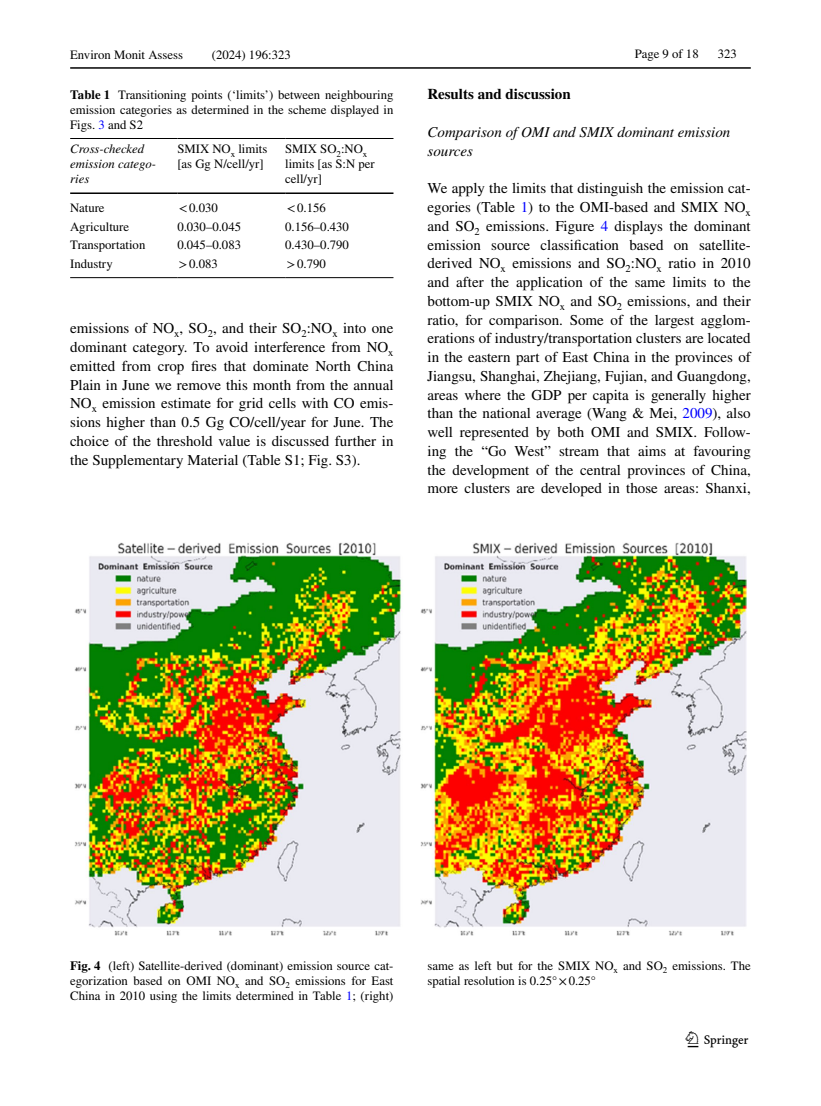
<style>
.page{position:relative;width:821px;height:1106px;background:#fff}
.page>*{position:absolute;margin:0;border:0;box-sizing:border-box;transform-origin:0 0}
.t1{font:22.5px "Springnew Regular 3";color:#000}
.t2{font:15px/18.8px "STIX";color:#000;text-align:justify}
.t3{font:italic 15px/18.8px "STIX";color:#000}
.t4{font:700 15px "STIX";color:#000}
.t5{font:12.75px/15px "STIX";color:#000}
.t6{font:italic 12.75px/15px "STIX";color:#000}
.s1{font-weight:700}
.s2{color:#00f}
</style>
<div class="page">
<hr style="left:70px;top:67px;width:680px;height:2px;background:#000">
<hr style="left:70px;top:138px;width:107px;height:1px;background:#000">
<hr style="left:70px;top:192px;width:107px;height:2px;background:#000">
<hr style="left:177px;top:138px;width:108px;height:1px;background:#000">
<hr style="left:177px;top:192px;width:108px;height:2px;background:#000">
<hr style="left:285px;top:138px;width:108px;height:1px;background:#000">
<hr style="left:285px;top:192px;width:108px;height:2px;background:#000">
<hr style="left:70px;top:277px;width:107px;height:1px;background:#000">
<hr style="left:177px;top:277px;width:108px;height:1px;background:#000">
<hr style="left:285px;top:277px;width:108px;height:1px;background:#000">
<img style="left:74px;top:543px;width:672px;height:392px">
<p class="t5" style="left:70px;top:48px;width:114px">Environ Monit Assess</p>
<p class="t5" style="left:212px;top:48px;width:80px">(2024) 196:323</p>
<p class="t5" style="left:70px;top:88px;width:325px;text-align:justify"><span class="s1">Table 1</span> Transitioning points (‘limits’) between neighbouring emission categories as determined in the scheme displayed in Figs. <span class="s2">3</span> and S2</p>
<p class="t6" style="left:70px;top:141px;width:87px">Cross-checked emission catego‑ ries</p>
<p class="t5" style="left:177px;top:142px;width:92px">SMIX NO<sub>x</sub> limits [as Gg N/cell/yr]</p>
<p class="t5" style="left:285px;top:142px;width:91px">SMIX SO<sub>2</sub>:NO<sub>x </sub>limits [as S:N per cell/yr]</p>
<p class="t5" style="left:70px;top:201px;width:36px">Nature</p>
<p class="t5" style="left:179px;top:201px;width:41px">&lt;0.030</p>
<p class="t5" style="left:287px;top:201px;width:41px">&lt;0.156</p>
<p class="t5" style="left:70px;top:220px;width:60px">Agriculture</p>
<p class="t5" style="left:177px;top:220px;width:65px">0.030–0.045</p>
<p class="t5" style="left:285px;top:220px;width:65px">0.156–0.430</p>
<p class="t5" style="left:70px;top:238px;width:77px">Transportation</p>
<p class="t5" style="left:177px;top:238px;width:65px">0.045–0.083</p>
<p class="t5" style="left:285px;top:238px;width:65px">0.430–0.790</p>
<p class="t5" style="left:70px;top:257px;width:44px">Industry</p>
<p class="t5" style="left:179px;top:257px;width:41px">&gt;0.083</p>
<p class="t5" style="left:287px;top:257px;width:41px">&gt;0.790</p>
<p class="t2" style="left:70px;top:320px;width:325px">emissions of NO<sub>x</sub>, SO<sub>2</sub>, and their SO<sub>2</sub>:NO<sub>x</sub> into one dominant category. To avoid interference from NO<sub>x </sub>emitted from crop fires that dominate North China Plain in June we remove this month from the annual NO<sub>x</sub> emission estimate for grid cells with CO emis&shy;sions higher than 0.5 Gg CO/cell/year for June. The choice of the threshold value is discussed further in the Supplementary Material (Table S1; Fig. S3).</p>
<p class="t5" style="left:635px;top:47px;width:65px">Page 9 of 18</p>
<p class="t5" style="left:718px;top:47px;width:21px">323</p>
<p class="t4" style="left:427px;top:85px;width:145px">Results and discussion</p>
<p class="t3" style="left:427px;top:122px;width:304px">Comparison of OMI and SMIX dominant emission sources</p>
<p class="t2" style="left:427px;top:180px;width:325px">We apply the limits that distinguish the emission cat&shy;egories (Table <span class="s2">1</span>) to the OMI-based and SMIX NO<sub>x </sub>and SO<sub>2</sub> emissions. Figure <span class="s2">4</span> displays the dominant emission source classification based on satellite&shy;derived NO<sub>x</sub> emissions and SO<sub>2</sub>:NO<sub>x</sub> ratio in 2010 and after the application of the same limits to the bottom-up SMIX NO<sub>x</sub> and SO<sub>2</sub> emissions, and their ratio, for comparison. Some of the largest agglom&shy;erations of industry/transportation clusters are located in the eastern part of East China in the provinces of Jiangsu, Shanghai, Zhejiang, Fujian, and Guangdong, areas where the GDP per capita is generally higher than the national average (Wang &amp; Mei, <span class="s2">2009</span>), also well represented by both OMI and SMIX. Follow&shy;ing the “Go West” stream that aims at favouring the development of the central provinces of China, more clusters are developed in those areas: Shanxi,</p>
<p class="t5" style="left:70px;top:959px;width:325px;text-align:justify"><span class="s1">Fig. 4</span> (left) Satellite-derived (dominant) emission source cat&shy;egorization based on OMI NO<sub>x</sub> and SO<sub>2</sub> emissions for East China in 2010 using the limits determined in Table <span class="s2">1</span>; (right)</p>
<p class="t5" style="left:427px;top:959px;width:325px">same as left but for the SMIX NO<sub>x</sub> and SO<sub>2</sub> emissions. The spatial resolution is 0.25°×0.25°</p>
<h1 class="t1" style="left:687px;top:1031px;width:62px">1 3</h1>
</div>
